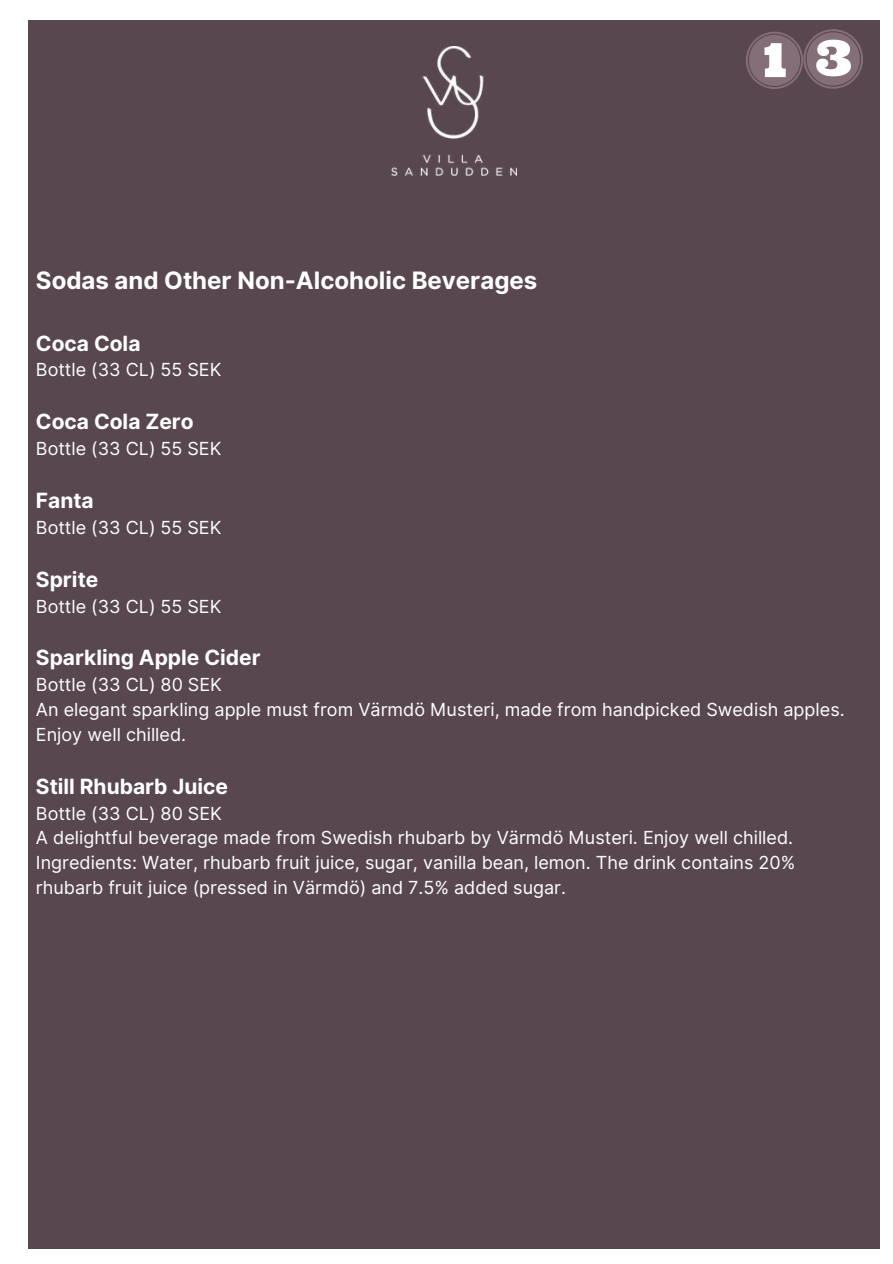
<style>
.page{position:relative;width:893px;height:1264px;background:#fff}
.page>*{position:absolute;margin:0;border:0;box-sizing:border-box;transform-origin:0 0}
.t1{font:700 24px "Inter";color:#fff}
.t2{font:700 21px "Inter";color:#fff}
.t3{font:18px/24.8px "Inter";color:#fff}
</style>
<div class="page">
<div style="left:28px;top:20px;width:851px;height:1228px;background:#58474f"></div>
<img style="left:391px;top:46px;width:125px;height:130px">
<svg style="left:746px;top:29px;width:117px;height:60px"></svg>
<h1 class="t1" style="left:36px;top:266px;width:503px">Sodas and Other Non-Alcoholic Beverages</h1>
<p class="t2" style="left:36px;top:330px;width:106px">Coca Cola</p>
<p class="t3" style="left:36px;top:357px;width:187px">Bottle (33 CL) 55 SEK</p>
<p class="t2" style="left:36px;top:409px;width:159px">Coca Cola Zero</p>
<p class="t3" style="left:36px;top:436px;width:187px">Bottle (33 CL) 55 SEK</p>
<p class="t2" style="left:36px;top:488px;width:59px">Fanta</p>
<p class="t3" style="left:36px;top:515px;width:187px">Bottle (33 CL) 55 SEK</p>
<p class="t2" style="left:36px;top:566px;width:64px">Sprite</p>
<p class="t3" style="left:36px;top:593px;width:187px">Bottle (33 CL) 55 SEK</p>
<p class="t2" style="left:36px;top:645px;width:226px">Sparkling Apple Cider</p>
<p class="t3" style="left:36px;top:672px;width:810px">Bottle (33 CL) 80 SEK<br>An elegant sparkling apple must from Värmdö Musteri, made from handpicked Swedish apples.<br>Enjoy well chilled.</p>
<p class="t2" style="left:36px;top:773px;width:193px">Still Rhubarb Juice</p>
<p class="t3" style="left:36px;top:800px;width:760px">Bottle (33 CL) 80 SEK<br>A delightful beverage made from Swedish rhubarb by Värmdö Musteri. Enjoy well chilled.<br>Ingredients: Water, rhubarb fruit juice, sugar, vanilla bean, lemon. The drink contains 20% rhubarb fruit juice (pressed in Värmdö) and 7.5% added sugar.</p>
</div>
